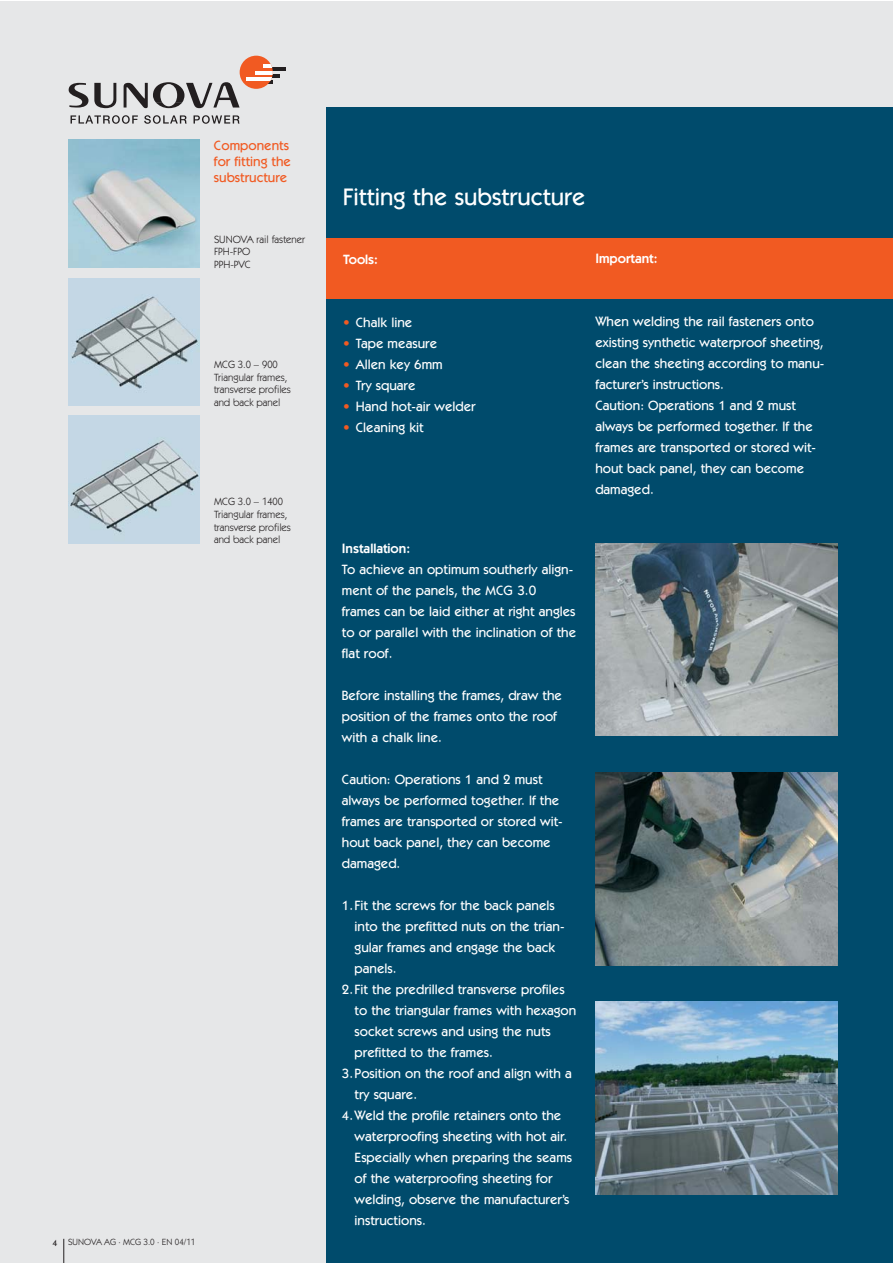
<style>
.page{position:relative;width:893px;height:1263px;background:#fff}
.page>*{position:absolute;margin:0;border:0;box-sizing:border-box;transform-origin:0 0}
.t1{font:500 24px "Itc Kabel";color:#fff}
.t2{font:500 13.5px/21px "Itc Kabel";color:#fff}
.t3{font:500 13.5px/16.2px "Itc Kabel";color:#f15a22}
.t4{font:600 13.5px "Itc Kabel";color:#fff}
.t5{font:10.5px/12.6px "Itc Kabel";color:#231f20}
.t6{font:9px "Itc Kabel";color:#231f20}
.t7{font:500 9px "Itc Kabel";color:#231f20}
.s1{color:#f15a22}
</style>
<div class="page">
<div style="left:0;top:1px;width:892px;height:1262px;background:#e6e7e8"></div>
<div style="left:326px;top:108px;width:566px;height:1155px;background:#004b6c"></div>
<svg style="left:273px;top:74px;width:6px;height:3px"></svg>
<hr style="left:259px;top:80px;width:14px;height:3px;background:#231f20">
<hr style="left:272px;top:68px;width:14px;height:3px;background:#231f20">
<div style="left:240px;top:56px;width:33px;height:33px;background:#f15a22;border-radius:50%"></div>
<svg style="left:264px;top:65px;width:9px;height:3px"></svg>
<hr style="left:246px;top:77px;width:27px;height:3px;background:#fff">
<hr style="left:255px;top:71px;width:18px;height:3px;background:#fff">
<svg style="left:69px;top:83px;width:19px;height:25px"></svg>
<svg style="left:94px;top:83px;width:22px;height:25px"></svg>
<svg style="left:124px;top:82px;width:116px;height:26px"></svg>
<svg style="left:71px;top:115px;width:67px;height:9px"></svg>
<svg style="left:144px;top:115px;width:43px;height:9px"></svg>
<svg style="left:194px;top:115px;width:46px;height:9px"></svg>
<div style="left:326px;top:238px;width:566px;height:61px;background:#f15a22"></div>
<img style="left:68px;top:140px;width:131px;height:127px">
<img style="left:68px;top:278px;width:131px;height:128px">
<img style="left:68px;top:416px;width:131px;height:127px">
<svg style="left:63px;top:1239px;width:1px;height:24px"></svg>
<img style="left:595px;top:543px;width:243px;height:192px">
<img style="left:595px;top:773px;width:243px;height:192px">
<img style="left:595px;top:1002px;width:243px;height:192px">
<p class="t3" style="left:214px;top:138px;width:79px">Components for fitting the substructure</p>
<p class="t5" style="left:214px;top:234px;width:92px">SUNOVA rail fastener<br>FPH-FPO<br>PPH-PVC</p>
<p class="t5" style="left:214px;top:359px;width:78px">MCG 3.0 – 900<br>Triangular frames, transverse profiles and back panel</p>
<p class="t5" style="left:214px;top:496px;width:78px">MCG 3.0 – 1400<br>Triangular frames, transverse profiles and back panel</p>
<p class="t7" style="left:52px;top:1239px;width:7px">4</p>
<p class="t6" style="left:68px;top:1239px;width:129px">SUNOVA AG · MCG 3.0 · EN 04/11</p>
<h1 class="t1" style="left:343px;top:188px;width:244px">Fitting the substructure</h1>
<p class="t4" style="left:343px;top:254px;width:36px">Tools:</p>
<p class="t4" style="left:595px;top:253px;width:64px">Important:</p>
<p class="t2" style="left:343px;top:313px;width:71px"><span class="s1">•</span> Chalk line</p>
<p class="t2" style="left:343px;top:334px;width:96px"><span class="s1">•</span> Tape measure</p>
<p class="t2" style="left:343px;top:355px;width:101px"><span class="s1">•</span> Allen key 6mm</p>
<p class="t2" style="left:343px;top:376px;width:74px"><span class="s1">•</span> Try square</p>
<p class="t2" style="left:343px;top:397px;width:134px"><span class="s1">•</span> Hand hot-air welder</p>
<p class="t2" style="left:343px;top:418px;width:82px"><span class="s1">•</span> Cleaning kit</p>
<p class="t4" style="left:342px;top:543px;width:70px">Installation:</p>
<p class="t2" style="left:342px;top:560px;width:236px">To achieve an optimum southerly align&shy;ment of the panels, the MCG 3.0 frames can be laid either at right angles to or parallel with the inclination of the flat roof.</p>
<p class="t2" style="left:342px;top:686px;width:222px">Before installing the frames, draw the position of the frames onto the roof with a chalk line.</p>
<p class="t2" style="left:342px;top:770px;width:222px">Caution: Operations 1 and 2 must always be performed together. If the frames are transported or stored wit&shy;hout back panel, they can become damaged.</p>
<p class="t2" style="left:342px;top:896px;width:214px">1.Fit the screws for the back panels</p>
<p class="t2" style="left:355px;top:917px;width:211px">into the prefitted nuts on the trian-</p>
<p class="t2" style="left:355px;top:938px;width:202px">gular frames and engage the back</p>
<p class="t2" style="left:355px;top:959px;width:44px">panels.</p>
<p class="t2" style="left:342px;top:980px;width:224px">2.Fit the predrilled transverse profiles</p>
<p class="t2" style="left:355px;top:1001px;width:223px">to the triangular frames with hexagon</p>
<p class="t2" style="left:355px;top:1022px;width:198px">socket screws and using the nuts</p>
<p class="t2" style="left:355px;top:1043px;width:140px">prefitted to the frames.</p>
<p class="t2" style="left:342px;top:1064px;width:231px">3.Position on the roof and align with a</p>
<p class="t2" style="left:355px;top:1085px;width:64px">try square.</p>
<p class="t2" style="left:342px;top:1106px;width:221px">4.Weld the profile retainers onto the</p>
<p class="t2" style="left:355px;top:1127px;width:214px">waterproofing sheeting with hot air.</p>
<p class="t2" style="left:355px;top:1148px;width:219px">Especially when preparing the seams</p>
<p class="t2" style="left:355px;top:1169px;width:199px">of the waterproofing sheeting for</p>
<p class="t2" style="left:355px;top:1190px;width:216px">welding, observe the manufacturer’s</p>
<p class="t2" style="left:355px;top:1211px;width:73px">instructions.</p>
<p class="t2" style="left:595px;top:312px;width:231px">When welding the rail fasteners onto existing synthetic waterproof sheeting, clean the sheeting according to manu&shy;facturer’s instructions.<br>Caution: Operations 1 and 2 must always be performed together. If the frames are transported or stored wit&shy;hout back panel, they can become damaged.</p>
</div>
